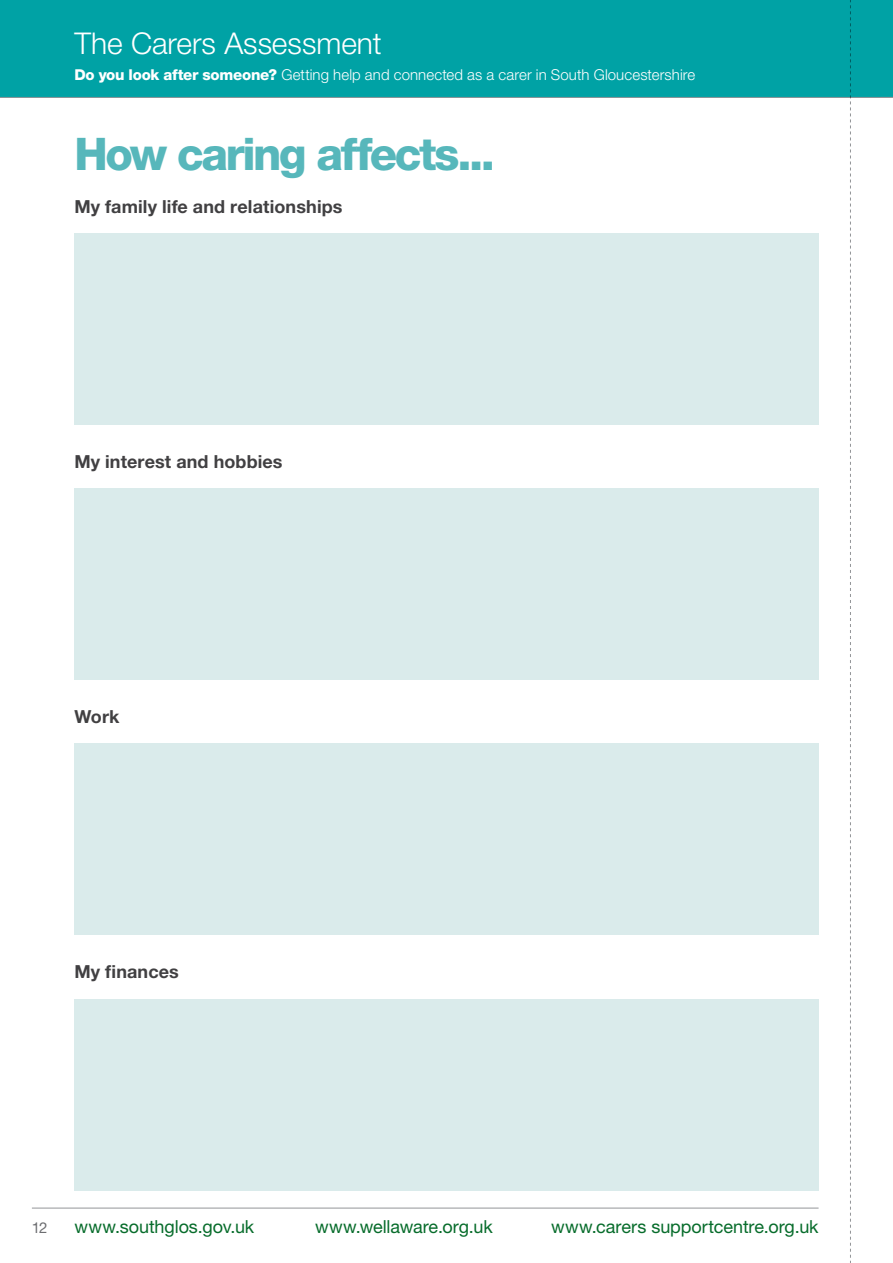
<style>
.page{position:relative;width:893px;height:1263px;background:#fff}
.page>*{position:absolute;margin:0;border:0;box-sizing:border-box;transform-origin:0 0}
.t1{font:800 45px "Helvetica Neue";letter-spacing:-.055em;color:#57b7bb}
.t2{font:300 30px "Helvetica Neue";color:#fff}
.t3{font:18px "Helvetica Neue";letter-spacing:-.005em;color:#076c2b}
.t4{font:700 18px "Helvetica Neue";letter-spacing:.005em;color:#414042}
.t5{font:300 15px "Helvetica Neue";letter-spacing:.005em;color:#fff}
.t6{font:15px "Helvetica Neue";color:#6d6e71}
.s1{font-weight:800}
</style>
<div class="page">
<div style="left:0;top:0;width:893px;height:98px;background:#00a2a5"></div>
<hr style="left:32px;top:1208px;width:787px;height:1px;background:#939598">
<hr style="left:0;top:97px;width:893px;height:1px;background:#939598">
<svg style="left:850px;top:0;width:1px;height:1263px"></svg>
<div style="left:74px;top:233px;width:745px;height:192px;background:#daebeb"></div>
<div style="left:74px;top:489px;width:745px;height:191px;background:#daebeb"></div>
<div style="left:74px;top:744px;width:745px;height:191px;background:#daebeb"></div>
<div style="left:74px;top:999px;width:745px;height:191px;background:#daebeb"></div>
<h2 class="t2" style="left:74px;top:25px;width:309px">The Carers Assessment</h2>
<p class="t5" style="left:74px;top:66px;width:622px"><span class="s1">Do you look after someone?</span> Getting help and connected as a carer in South Gloucestershire</p>
<h1 class="t1" style="left:74px;top:127px;width:422px">How caring affects...</h1>
<p class="t4" style="left:74px;top:195px;width:270px">My family life and relationships</p>
<p class="t4" style="left:74px;top:450px;width:210px">My interest and hobbies</p>
<p class="t4" style="left:74px;top:705px;width:47px">Work</p>
<p class="t4" style="left:74px;top:960px;width:106px">My finances</p>
<p class="t6" style="left:32px;top:1219px;width:17px">12</p>
<p class="t3" style="left:74px;top:1216px;width:181px">www.southglos.gov.uk</p>
<p class="t3" style="left:315px;top:1216px;width:179px">www.wellaware.org.uk</p>
<p class="t3" style="left:551px;top:1216px;width:269px">www.carers supportcentre.org.uk</p>
</div>
